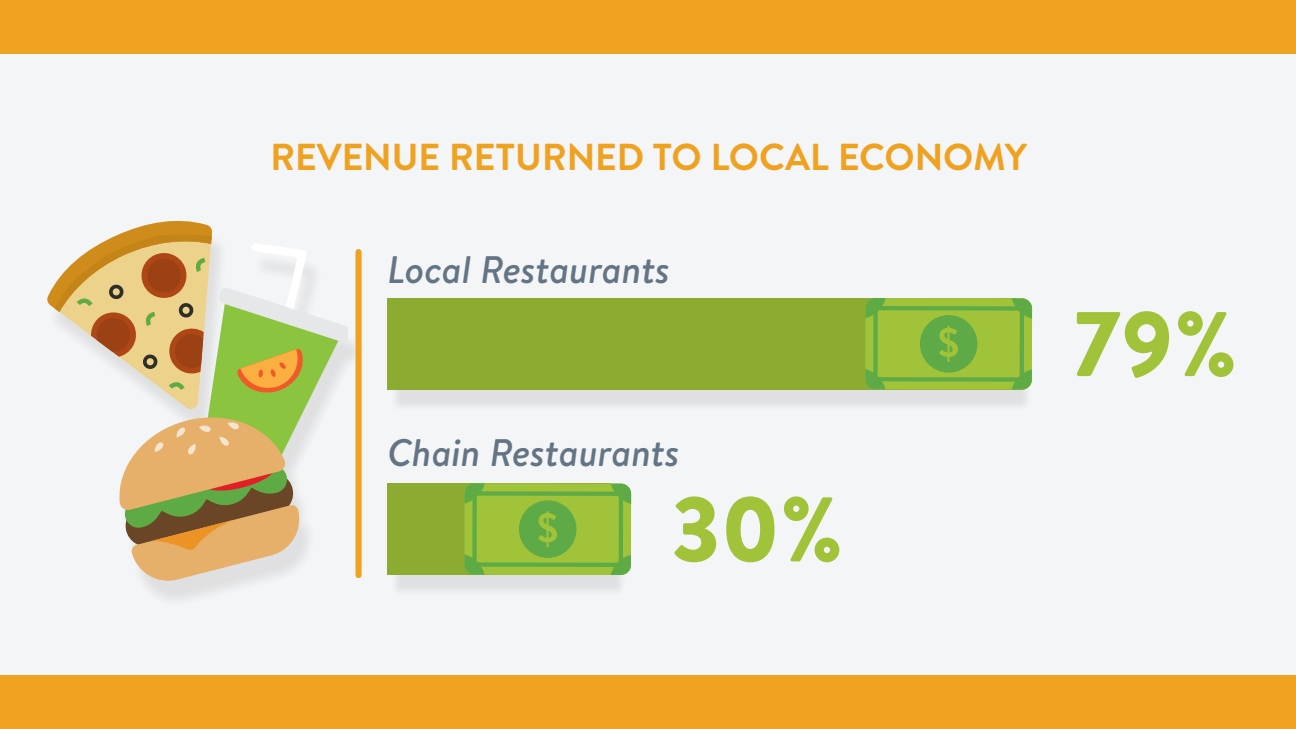
<style>
.page{position:relative;width:1296px;height:729px;background:#f4f5f6}
.page>*{position:absolute;margin:0;border:0;box-sizing:border-box;transform-origin:0 0}
.t1{font:900 91.5px "Brandon Text";color:#a1c33a}
.t2{font:italic 500 38.4px "Brandon Text";color:#637584}
.t3{font:700 37.5px "Brandon Text";color:#efa120}
</style>
<div class="page">
<div style="left:0;top:675px;width:1296px;height:54px;background:#efa120"></div>
<div style="left:0;top:0;width:1296px;height:54px;background:#efa120"></div>
<div style="left:47px;top:230px;width:318px;height:378px;background:#231f20;opacity:.1"></div>
<svg style="left:47px;top:220px;width:301px;height:365px"></svg>
<div style="left:390px;top:307px;width:642px;height:104px;background:#231f20;opacity:.1"></div>
<div style="left:387px;top:298px;width:629px;height:92px;background:#8bab31"></div>
<svg style="left:865px;top:298px;width:167px;height:92px"></svg>
<div style="left:390px;top:492px;width:236px;height:105px;background:#231f20;opacity:.1"></div>
<div style="left:387px;top:484px;width:224px;height:91px;background:#8bab31"></div>
<svg style="left:464px;top:483px;width:167px;height:92px"></svg>
<div style="left:356px;top:252px;width:6px;height:323px;background:#efa120"></div>
<p class="t3" style="left:270px;top:131px;width:758px">REVENUE RETURNED TO LOCAL ECONOMY</p>
<p class="t2" style="left:388px;top:243px;width:284px">Local Restaurants</p>
<p class="t2" style="left:387px;top:426px;width:293px">Chain Restaurants</p>
<h1 class="t1" style="left:671px;top:465px;width:174px">30%</h1>
<h1 class="t1" style="left:1072px;top:280px;width:167px">79%</h1>
</div>
